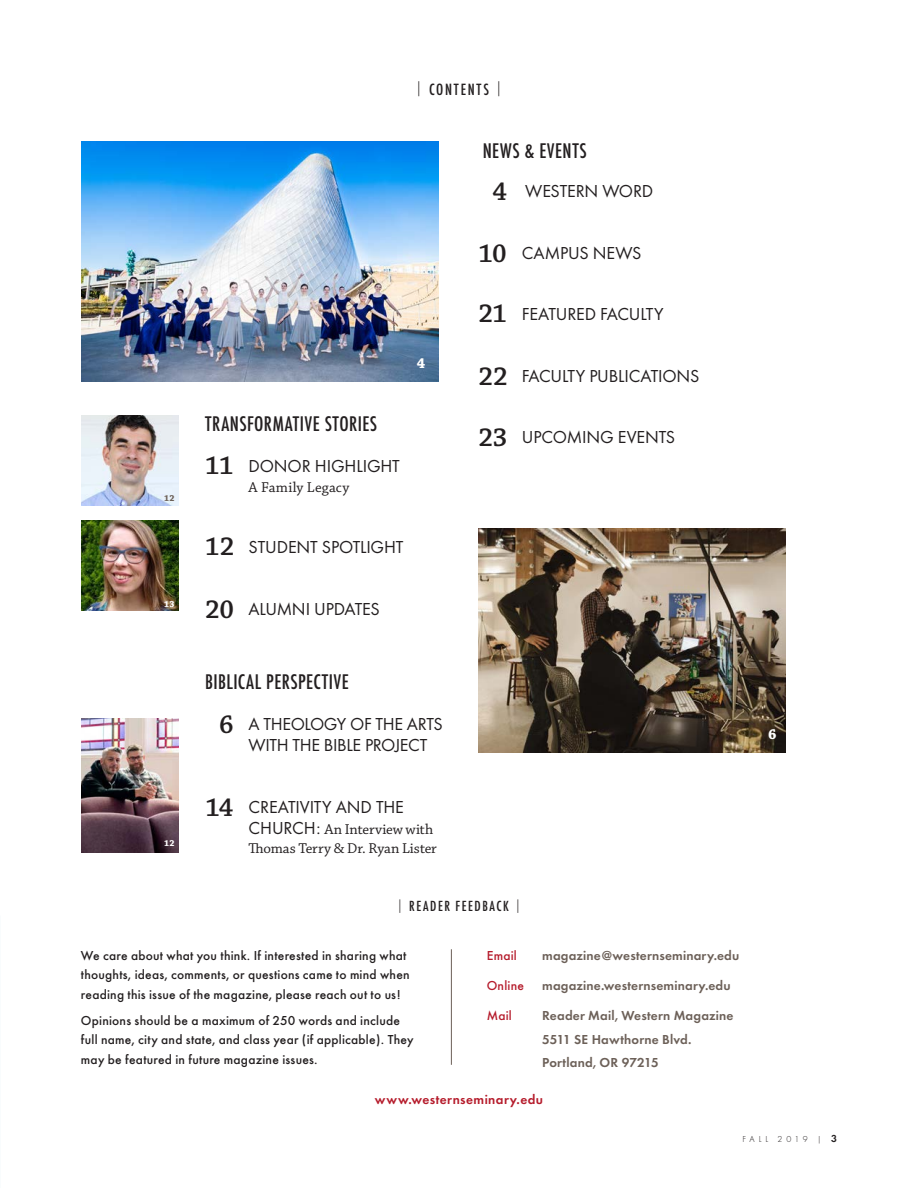
<style>
.page{position:relative;width:918px;height:1188px;background:#fff}
.page>*{position:absolute;margin:0;border:0;box-sizing:border-box;transform-origin:0 0}
.Heading_Futura_Conde{font:500 condensed 19.5px "Futura";letter-spacing:.03em;color:#231f20}
.CONTENTS_TEXT{font:18px/21px "Futura T";letter-spacing:-.01em;color:#231f20}
.CONTENTS_TEXT-2{font:15px/19.5px "Chaparral Pro";color:#231f20}
.t1{font:500 condensed 15px "Futura";letter-spacing:.12em;color:#231f20}
.CONTENTS_TEXT-3{font:700 15px "Chaparral Pro";color:#fff}
.body_futura_bolder{font:500 13.5px/19.5px "Futura T";letter-spacing:.015em;color:#231f20}
.body_futura_bolder-2{font:600 13.5px/23.5px "Futura T";letter-spacing:.015em;color:#6c6058}
.body_futura_bolder-3{font:600 13.5px "Futura T";letter-spacing:.035em;color:#b51b2b}
.t2{font:500 condensed 13.5px "Futura";letter-spacing:.11em;color:#231f20}
.body_futura_bolder-4{font:500 13.5px "Futura T";letter-spacing:.015em;color:#b51b2b}
.t3{font:300 9px "Futura T";letter-spacing:.405em;color:#231f20}
.CONTENTS_TEXT-4{font:700 9px "Chaparral Pro";color:#fff}
.CONTENTS_TEXT-5{font:700 9px "Chaparral Pro";color:#6c6058}
.s1{font-family:"Futura Std";font-weight:300;font-stretch:normal}
.s2{font-family:"Chaparral Pro";font-weight:600;font-size:27px}
.s3{font-family:"Futura T";font-size:18px}
.s4{font-weight:600;font-size:10.5px}
</style>
<div class="page">
<hr style="left:451px;top:949px;width:1px;height:116px;background:#6c6058">
<img style="left:81px;top:415px;width:98px;height:91px">
<img style="left:81px;top:520px;width:98px;height:91px">
<img style="left:81px;top:718px;width:98px;height:135px">
<img style="left:478px;top:529px;width:308px;height:223px">
<img style="left:81px;top:142px;width:357px;height:239px">
<p class="t1" style="left:417px;top:79px;width:86px"><span class="s1">|</span> CONTENTS <span class="s1">|</span></p>
<p class="Heading_Futura_Conde" style="left:483px;top:138px;width:105px">NEWS &amp; EVENTS</p>
<p class="CONTENTS_TEXT" style="left:492px;top:181px;width:163px"><span class="s2">4</span> WESTERN WORD</p>
<p class="CONTENTS_TEXT" style="left:479px;top:242px;width:164px"><span class="s2">10</span> CAMPUS NEWS</p>
<p class="CONTENTS_TEXT-5" style="left:164px;top:493px;width:12px">12</p>
<p class="CONTENTS_TEXT-4" style="left:164px;top:598px;width:12px">13</p>
<p class="CONTENTS_TEXT-4" style="left:164px;top:838px;width:12px">12</p>
<p class="CONTENTS_TEXT-3" style="left:417px;top:355px;width:10px">4</p>
<p class="Heading_Futura_Conde" style="left:205px;top:412px;width:174px">TRANSFORMATIVE STORIES</p>
<p class="CONTENTS_TEXT" style="left:205px;top:456px;width:196px"><span class="s2">11</span> DONOR HIGHLIGHT</p>
<p class="CONTENTS_TEXT-2" style="left:249px;top:478px;width:102px">A Family Legacy</p>
<p class="CONTENTS_TEXT" style="left:205px;top:537px;width:200px"><span class="s2">12</span> STUDENT SPOTLIGHT</p>
<p class="CONTENTS_TEXT" style="left:205px;top:598px;width:176px"><span class="s2">20</span> ALUMNI UPDATES</p>
<p class="Heading_Futura_Conde" style="left:205px;top:670px;width:145px">BIBLICAL PERSPECTIVE</p>
<p class="CONTENTS_TEXT" style="left:249px;top:714px;width:196px;text-indent:-30px"><span class="s2">6</span> A THEOLOGY OF THE ARTS<br>WITH THE BIBLE PROJECT</p>
<p class="CONTENTS_TEXT" style="left:206px;top:796px;width:200px"><span class="s2">14</span> CREATIVITY AND THE</p>
<p class="CONTENTS_TEXT-2" style="left:249px;top:820px;width:190px"><span class="s3">CHURCH:</span> An Interview with<br>Thomas Terry &amp; Dr. Ryan Lister</p>
<p class="CONTENTS_TEXT" style="left:478px;top:304px;width:187px"><span class="s2">21</span> FEATURED FACULTY</p>
<p class="CONTENTS_TEXT" style="left:478px;top:365px;width:223px"><span class="s2">22</span> FACULTY PUBLICATIONS</p>
<p class="CONTENTS_TEXT" style="left:478px;top:427px;width:198px"><span class="s2">23</span> UPCOMING EVENTS</p>
<p class="t2" style="left:398px;top:897px;width:124px"><span class="s1">|</span> READER FEEDBACK <span class="s1">|</span></p>
<p class="body_futura_bolder" style="left:81px;top:945px;width:330px">We care about what you think. If interested in sharing what thoughts, ideas, comments, or questions came to mind when reading this issue of the magazine, please reach out to us!</p>
<p class="body_futura_bolder" style="left:81px;top:1011px;width:334px">Opinions should be a maximum of 250 words and include full name, city and state, and class year (if applicable). They may be featured in future magazine issues.</p>
<p class="body_futura_bolder-4" style="left:487px;top:947px;width:32px">Email</p>
<p class="body_futura_bolder-2" style="left:542px;top:943px;width:199px">magazine@westernseminary.edu</p>
<p class="body_futura_bolder-4" style="left:487px;top:978px;width:39px">Online</p>
<p class="body_futura_bolder-2" style="left:542px;top:974px;width:190px">magazine.westernseminary.edu</p>
<p class="body_futura_bolder-4" style="left:487px;top:1008px;width:27px">Mail</p>
<p class="body_futura_bolder-2" style="left:542px;top:1004px;width:193px">Reader Mail, Western Magazine<br>5511 SE Hawthorne Blvd.<br>Portland, OR 97215</p>
<p class="body_futura_bolder-3" style="left:375px;top:1091px;width:170px">www.westernseminary.edu</p>
<p class="CONTENTS_TEXT-3" style="left:768px;top:725px;width:10px">6</p>
<p class="t3" style="left:742px;top:1134px;width:96px">FALL 2019 | <span class="s4">3</span></p>
</div>
